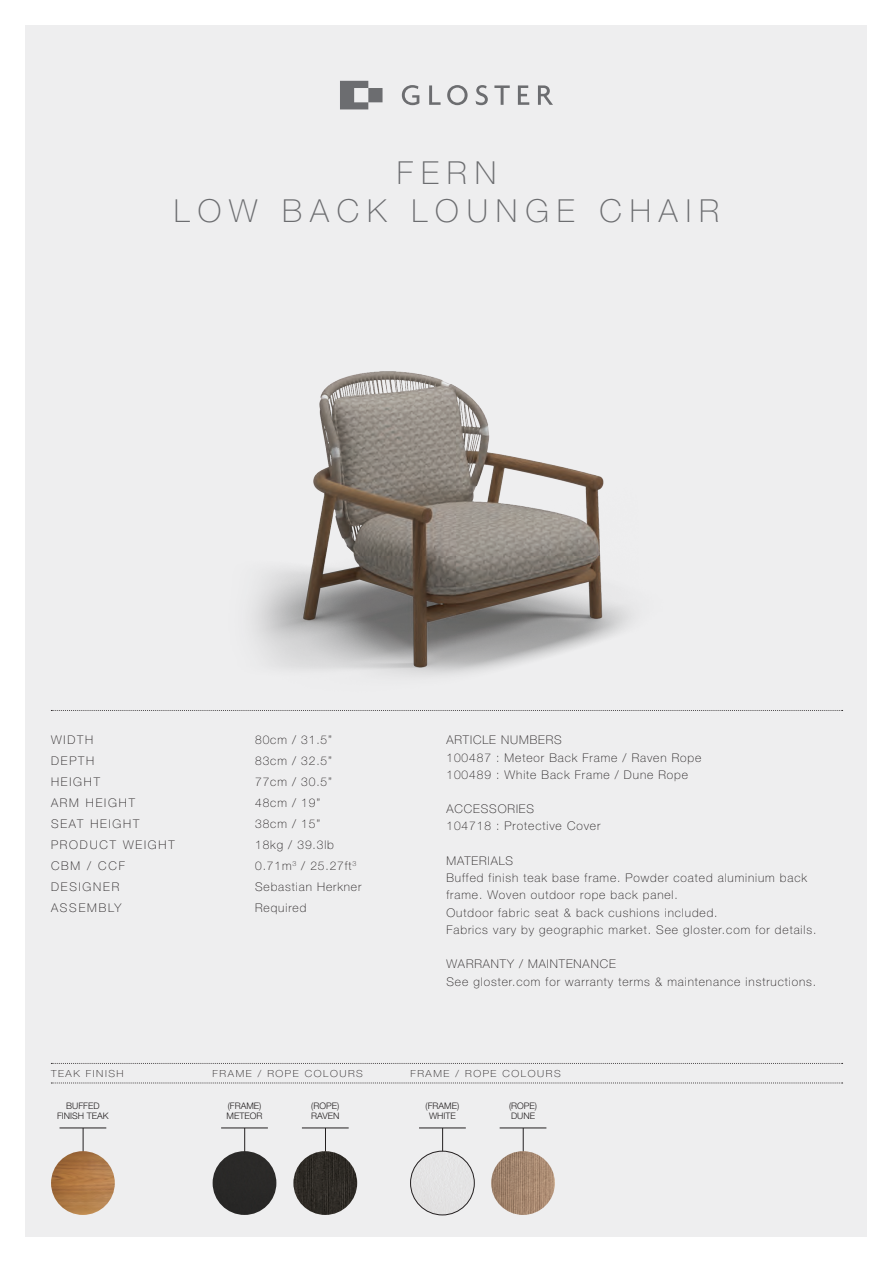
<style>
.page{position:relative;width:893px;height:1263px;background:#fff}
.page>*{position:absolute;margin:0;border:0;box-sizing:border-box;transform-origin:0 0}
.t1{font:100 31.8px "Helvetica Neue LT Pro";letter-spacing:.25em;color:#6c6d70}
.t2{font:100 12px/17.2px "Helvetica Neue LT Pro";letter-spacing:.075em;color:#231f20}
.t3{font:100 12px "Helvetica Neue LT Pro";letter-spacing:.15em;color:#231f20}
.t4{font:100 9.75px "Helvetica Neue LT Pro";letter-spacing:.15em;color:#231f20;scale:1.08 1}
.t5{font:300 9px "Helvetica Neue LT Pro";color:#231f20}
</style>
<div class="page">
<div style="left:26px;top:26px;width:841px;height:1211px;background:#eeeeef"></div>
<svg style="left:51px;top:1083px;width:792px;height:1px"></svg>
<svg style="left:51px;top:1063px;width:792px;height:1px"></svg>
<hr style="left:302px;top:1128px;width:47px;height:1px;background:#231f20">
<svg style="left:325px;top:1129px;width:1px;height:22px"></svg>
<img style="left:293px;top:1151px;width:64px;height:64px;border-radius:32px">
<hr style="left:221px;top:1128px;width:47px;height:1px;background:#231f20">
<svg style="left:244px;top:1128px;width:1px;height:23px"></svg>
<div style="left:213px;top:1151px;width:63px;height:64px;background:#292927;border-radius:32px"></div>
<hr style="left:60px;top:1128px;width:46px;height:1px;background:#231f20">
<svg style="left:83px;top:1128px;width:1px;height:23px"></svg>
<img style="left:51px;top:1151px;width:64px;height:64px;border-radius:32px">
<hr style="left:500px;top:1128px;width:46px;height:1px;background:#231f20">
<svg style="left:523px;top:1128px;width:1px;height:23px"></svg>
<img style="left:491px;top:1151px;width:64px;height:64px;border-radius:32px">
<hr style="left:419px;top:1128px;width:47px;height:1px;background:#231f20">
<svg style="left:442px;top:1128px;width:1px;height:23px"></svg>
<div style="left:411px;top:1151px;width:63px;height:64px;background:#e3e3e3;border-radius:32px"></div>
<div style="left:410px;top:1151px;width:64px;height:64px;border:1px solid #231f20;border-radius:50%"></div>
<svg style="left:340px;top:81px;width:213px;height:28px"></svg>
<img style="left:254px;top:371px;width:378px;height:305px">
<svg style="left:51px;top:710px;width:792px;height:1px"></svg>
<p class="t1" style="left:397px;top:154px;width:101px">FERN</p>
<p class="t1" style="left:174px;top:192px;width:547px">LOW BACK LOUNGE CHAIR</p>
<p class="t2" style="left:51px;top:731px;width:44px">WIDTH</p>
<p class="t2" style="left:51px;top:752px;width:45px">DEPTH</p>
<p class="t2" style="left:51px;top:773px;width:50px">HEIGHT</p>
<p class="t3" style="left:51px;top:796px;width:85px">ARM HEIGHT</p>
<p class="t3" style="left:51px;top:817px;width:90px">SEAT HEIGHT</p>
<p class="t3" style="left:51px;top:838px;width:125px">PRODUCT WEIGHT</p>
<p class="t2" style="left:51px;top:857px;width:75px">CBM / CCF</p>
<p class="t3" style="left:51px;top:880px;width:70px">DESIGNER</p>
<p class="t3" style="left:51px;top:901px;width:72px">ASSEMBLY</p>
<p class="t2" style="left:255px;top:731px;width:78px">80cm / 31.5”</p>
<p class="t2" style="left:255px;top:752px;width:78px">83cm / 32.5”</p>
<p class="t2" style="left:255px;top:773px;width:78px">77cm / 30.5”</p>
<p class="t2" style="left:255px;top:794px;width:67px">48cm / 19”</p>
<p class="t2" style="left:255px;top:815px;width:67px">38cm / 15”</p>
<p class="t2" style="left:255px;top:836px;width:80px">18kg / 39.3lb</p>
<p class="t2" style="left:255px;top:857px;width:103px">0.71m<sup>3</sup> / 25.27ft<sup>3</sup></p>
<p class="t2" style="left:255px;top:878px;width:108px">Sebastian Herkner</p>
<p class="t2" style="left:255px;top:899px;width:53px">Required</p>
<p class="t4" style="left:51px;top:1067px;width:69px">TEAK FINISH</p>
<p class="t5" style="left:66px;top:1100px;width:35px">BUFFED</p>
<p class="t5" style="left:57px;top:1111px;width:53px">FINISH TEAK</p>
<p class="t4" style="left:213px;top:1067px;width:141px">FRAME / ROPE COLOURS</p>
<p class="t5" style="left:228px;top:1100px;width:35px">(FRAME)</p>
<p class="t5" style="left:227px;top:1111px;width:37px">METEOR</p>
<p class="t5" style="left:311px;top:1100px;width:30px">(ROPE)</p>
<p class="t5" style="left:311px;top:1111px;width:30px">RAVEN</p>
<p class="t2" style="left:446px;top:731px;width:117px">ARTICLE NUMBERS</p>
<p class="t2" style="left:446px;top:748px;width:256px">100487 : Meteor Back Frame / Raven Rope</p>
<p class="t2" style="left:446px;top:766px;width:243px">100489 : White Back Frame / Dune Rope</p>
<p class="t2" style="left:446px;top:800px;width:89px">ACCESSORIES</p>
<p class="t2" style="left:446px;top:817px;width:155px">104718 : Protective Cover</p>
<p class="t2" style="left:446px;top:852px;width:68px">MATERIALS</p>
<p class="t2" style="left:446px;top:869px;width:362px">Buffed finish teak base frame. Powder coated aluminium back frame. Woven outdoor rope back panel.</p>
<p class="t2" style="left:446px;top:904px;width:273px">Outdoor fabric seat &amp; back cushions included.</p>
<p class="t2" style="left:446px;top:921px;width:371px">Fabrics vary by geographic market. See gloster.com for details.</p>
<p class="t2" style="left:446px;top:955px;width:171px">WARRANTY / MAINTENANCE</p>
<p class="t2" style="left:446px;top:973px;width:371px">See gloster.com for warranty terms &amp; maintenance instructions.</p>
<p class="t4" style="left:410px;top:1067px;width:141px">FRAME / ROPE COLOURS</p>
<p class="t5" style="left:426px;top:1100px;width:35px">(FRAME)</p>
<p class="t5" style="left:429px;top:1111px;width:28px">WHITE</p>
<p class="t5" style="left:509px;top:1100px;width:30px">(ROPE)</p>
<p class="t5" style="left:511px;top:1111px;width:26px">DUNE</p>
</div>
